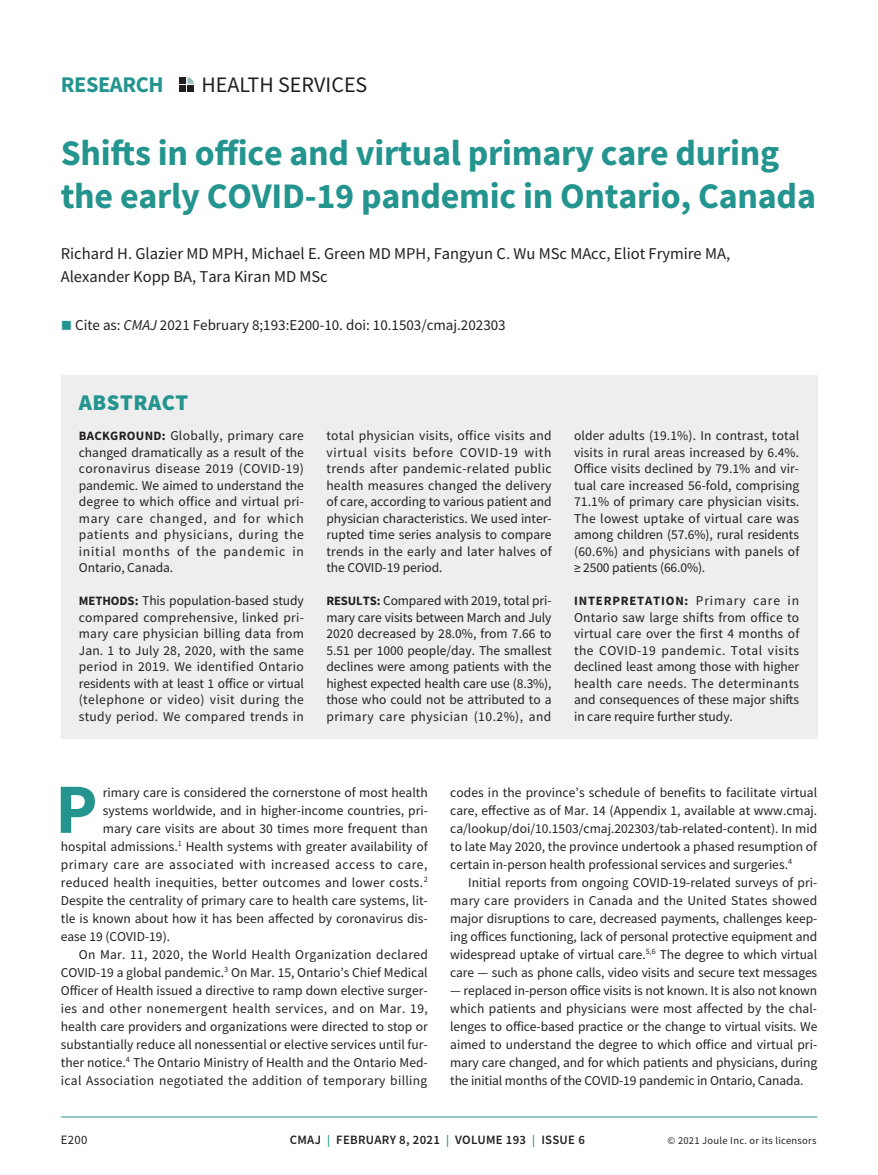
<style>
.page{position:relative;width:878px;height:1175px;background:#fff}
.page>*{position:absolute;margin:0;border:0;box-sizing:border-box;transform-origin:0 0}
.t1{font:700 70.65px "Source Sans Pro";color:#24948e}
.t2{font:700 36px/43.2px "Source Sans Pro";letter-spacing:-.005em;color:#24948e}
.t3{font:700 22.5px "Source Sans Pro";letter-spacing:-.02em;color:#24948e}
.t4{font:900 22.5px "Source Sans Pro";letter-spacing:.025em;color:#24948e}
.t5{font:22.05px "Source Sans Pro";color:#231f20}
.t6{font:16.5px/22.5px "Source Sans Pro";color:#231f20}
.t7{font:15px "Source Sans Pro";color:#231f20}
.t8{font:13.5px/16.5px "Source Sans Pro";color:#231f20;text-align:justify}
.t9{font:13.5px "Source Sans Pro";letter-spacing:.02em;color:#231f20}
.t10{font:13.5px "Source Sans Pro";letter-spacing:.025em;color:#231f20}
.t11{font:13.5px "Source Sans Pro";letter-spacing:.035em;color:#231f20}
.t12{font:13.5px "Source Sans Pro";letter-spacing:.03em;color:#231f20}
.t13{font:600 12.75px "Source Sans Pro";letter-spacing:.025em;color:#231f20}
.t14{font:700 12.75px "Source Sans Pro";letter-spacing:.065em;color:#231f20}
.t15{font:12.75px "Source Sans Pro";color:#231f20}
.t16{font:10.5px "Source Sans Pro";letter-spacing:.025em;color:#231f20}
.s1{color:#24948e}
.s2{font-style:italic}
.s3{font-weight:700;font-size:12.75px}
.s4{font-weight:400;font-size:13.5px}
.s5{font-size:12px;color:#24948e}
</style>
<div class="page">
<hr style="left:61px;top:1116px;width:756px;height:1px;background:#24948e">
<div style="left:179px;top:77px;width:7px;height:7px;background:#231f20"></div>
<div style="left:179px;top:85px;width:7px;height:7px;background:#231f20"></div>
<svg style="left:187px;top:77px;width:7px;height:7px"></svg>
<div style="left:187px;top:85px;width:7px;height:7px;background:#231f20"></div>
<div style="left:61px;top:375px;width:756px;height:364px;background:#eeeeef"></div>
<h3 class="t3" style="left:61px;top:69px;width:104px">RESEARCH</h3>
<h3 class="t5" style="left:201px;top:70px;width:167px">HEALTH SERVICES</h3>
<h2 class="t2" style="left:61px;top:131px;width:756px">Shifts in office and virtual primary care during the early COVID-19 pandemic in Ontario, Canada</h2>
<p class="t6" style="left:61px;top:242px;width:671px">Richard H. Glazier MD MPH, Michael E. Green MD MPH, Fangyun C. Wu MSc MAcc, Eliot Frymire MA,<br>Alexander Kopp BA, Tara Kiran MD MSc</p>
<p class="t7" style="left:61px;top:315px;width:446px"><span class="s1">■</span> Cite as: <span class="s2">CMAJ</span> 2021 February 8;193:E200-10. doi: 10.1503/cmaj.202303</p>
<h3 class="t4" style="left:79px;top:387px;width:111px">ABSTRACT</h3>
<p class="t8" style="left:79px;top:427px;width:227px"><span class="s3">BACKGROUND:</span> Globally, primary care changed dramatically as a result of the coronavirus disease 2019 (COVID-19) pandemic. We aimed to understand the degree to which office and virtual pri&shy;mary care changed, and for which patients and physicians, during the initial months of the pandemic in Ontario, Canada.</p>
<p class="t8" style="left:79px;top:592px;width:227px"><span class="s3">METHODS:</span> This population-based study compared comprehensive, linked pri&shy;mary care physician billing data from Jan. 1 to July 28, 2020, with the same period in 2019. We identified Ontario residents with at least 1 office or virtual (telephone or video) visit during the study period. We compared trends in</p>
<p class="t8" style="left:326px;top:427px;width:227px">total physician visits, office visits and virtual visits before COVID-19 with trends after pandemic-related public health measures changed the delivery of care, according to various patient and physician characteristics. We used inter&shy;rupted time series analysis to compare trends in the early and later halves of the COVID-19 period.</p>
<p class="t8" style="left:326px;top:592px;width:227px"><span class="s3">RESULTS:</span> Compared with 2019, total pri&shy;mary care visits between March and July 2020 decreased by 28.0%, from 7.66 to 5.51 per 1000 people/day. The smallest declines were among patients with the highest expected health care use (8.3%), those who could not be attributed to a primary care physician (10.2%), and</p>
<p class="t8" style="left:574px;top:427px;width:227px">older adults (19.1%). In contrast, total visits in rural areas increased by 6.4%.<br>Office visits declined by 79.1% and vir&shy;tual care increased 56-fold, comprising 71.1% of primary care physician visits.<br>The lowest uptake of virtual care was among children (57.6%), rural residents (60.6%) and physicians with panels of ≥ 2500 patients (66.0%).</p>
<p class="t14" style="left:574px;top:592px;width:227px">INTERPRETATION: <span class="s4">Primary care in</span></p>
<p class="t8" style="left:574px;top:609px;width:227px">Ontario saw large shifts from office to virtual care over the first 4 months of the COVID-19 pandemic. Total visits declined least among those with higher health care needs. The determinants and consequences of these major shifts in care require further study.</p>
<h1 class="t1" style="left:55px;top:761px;width:44px">P</h1>
<p class="t8" style="left:103px;top:784px;width:326px">rimary care is considered the cornerstone of most health</p>
<p class="t8" style="left:103px;top:802px;width:326px">systems worldwide, and in higher-income countries, pri-</p>
<p class="t8" style="left:103px;top:820px;width:326px">mary care visits are about 30 times more frequent than</p>
<p class="t8" style="left:61px;top:838px;width:368px">hospital admissions.<sup>1</sup> Health systems with greater availability of</p>
<p class="t11" style="left:61px;top:855px;width:368px">primary care are associated with increased access to care,</p>
<p class="t9" style="left:61px;top:873px;width:368px">reduced health inequities, better outcomes and lower costs.<sup>2</sup></p>
<p class="t8" style="left:61px;top:892px;width:368px">Despite the centrality of primary care to health care systems, lit-</p>
<p class="t8" style="left:61px;top:910px;width:368px">tle is known about how it has been affected by coronavirus dis-</p>
<p class="t8" style="left:61px;top:928px;width:111px">ease 19 (COVID-19).</p>
<p class="t9" style="left:79px;top:945px;width:350px">On Mar. 11, 2020, the World Health Organization declared</p>
<p class="t8" style="left:61px;top:964px;width:368px">COVID-19 a global pandemic.<sup>3</sup> On Mar. 15, Ontario’s Chief Medical</p>
<p class="t8" style="left:61px;top:982px;width:368px">Officer of Health issued a directive to ramp down elective surger-</p>
<p class="t12" style="left:61px;top:999px;width:368px">ies and other nonemergent health services, and on Mar. 19,</p>
<p class="t8" style="left:61px;top:1018px;width:368px">health care providers and organizations were directed to stop or</p>
<p class="t8" style="left:61px;top:1036px;width:368px">substantially reduce all nonessential or elective services until fur-</p>
<p class="t8" style="left:61px;top:1054px;width:367px">ther notice.<sup>4</sup> The Ontario Ministry of Health and the Ontario Med-</p>
<p class="t10" style="left:61px;top:1071px;width:368px">ical Association negotiated the addition of temporary billing</p>
<p class="t8" style="left:450px;top:783px;width:368px;line-height:18px">codes in the province’s schedule of benefits to facilitate virtual care, effective as of Mar. 14 (Appendix 1, available at www.cmaj. ca/lookup/doi/10.1503/cmaj.202303/tab-related-content). In mid to late May 2020, the province undertook a phased resumption of certain in-person health professional services and surgeries.<sup>4</sup></p>
<p class="t8" style="left:450px;top:873px;width:368px;line-height:18px;text-indent:18px">Initial reports from ongoing COVID-19-related surveys of pri&shy;mary care providers in Canada and the United States showed major disruptions to care, decreased payments, challenges keep&shy;ing offices functioning, lack of personal protective equipment and widespread uptake of virtual care.<sup>5,6</sup> The degree to which virtual care — such as phone calls, video visits and secure text messages</p>
<p class="t8" style="left:450px;top:981px;width:368px;line-height:18px">— replaced in-person office visits is not known. It is also not known which patients and physicians were most affected by the chal&shy;lenges to office-based practice or the change to virtual visits. We aimed to understand the degree to which office and virtual pri&shy;mary care changed, and for which patients and physicians, during the initial months of the COVID-19 pandemic in Ontario, Canada.</p>
<p class="t15" style="left:61px;top:1132px;width:28px">E200</p>
<p class="t13" style="left:290px;top:1131px;width:296px">CMAJ <span class="s5">|</span> FEBRUARY 8, 2021 <span class="s5">|</span> VOLUME 193 <span class="s5">|</span> ISSUE 6</p>
<p class="t16" style="left:667px;top:1134px;width:150px">© 2021 Joule Inc. or its licensors</p>
</div>
